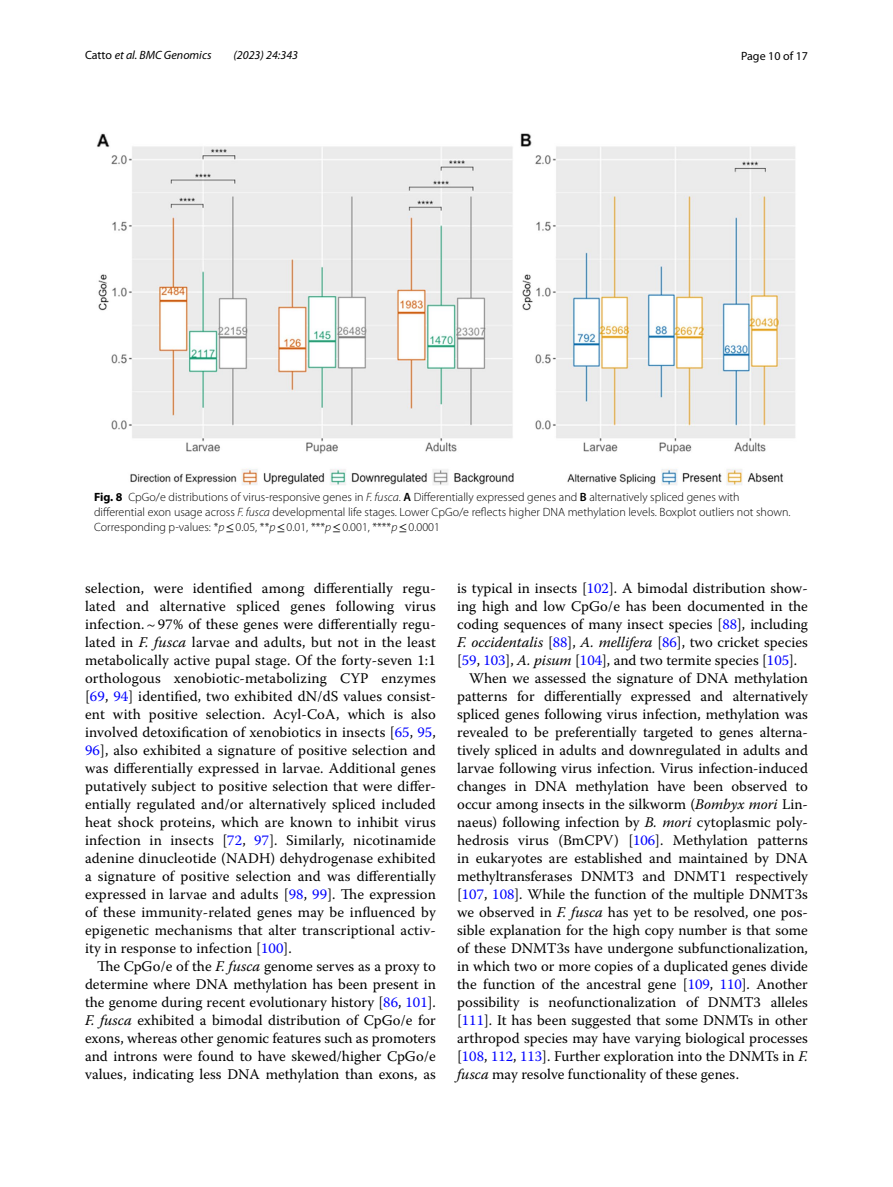
<style>
.page{position:relative;width:893px;height:1187px;background:#fff}
.page>*{position:absolute;margin:0;border:0;box-sizing:border-box;transform-origin:0 0}
.t1{font:14.7px/18px "Warnock Pro";color:#000;text-align:justify}
.t2{font:italic 14.7px "Warnock Pro";color:#000}
.t3{font:300 12px/15px "Myriad Pro";color:#000}
.t4{font:italic 12px "Myriad Pro";color:#000}
.t5{font:12px "Myriad Pro";color:#000}
.s1{font-style:normal}
.s2{font-weight:700}
.s3{font-style:italic}
.s4{font-weight:600}
.s5{font-family:"STIX";font-weight:400}
.s6{color:#00f}
.s7{font-style:normal;color:#00f}
</style>
<div class="page">
<img style="left:97px;top:133px;width:698px;height:352px">
<p class="t4" style="left:85px;top:48px;width:128px"><span class="s1">Catto</span> et al. BMC Genomics</p>
<p class="t4" style="left:233px;top:48px;width:66px">(2023) 24:343</p>
<p class="t5" style="left:741px;top:48px;width:68px">Page 10 of 17</p>
<p class="t3" style="left:94px;top:489px;width:698px"><span class="s2">Fig. 8</span> CpGo/e distributions of virus-responsive genes in <span class="s3">F. fusca</span>. <span class="s4">A</span> Differentially expressed genes and <span class="s4">B</span> alternatively spliced genes with differential exon usage across <span class="s3">F. fusca</span> developmental life stages. Lower CpGo/e reflects higher DNA methylation levels. Boxplot outliers not shown.<br>Corresponding p-values: *<span class="s3">p</span><span class="s5">≤</span>0.05, **<span class="s3">p</span><span class="s5">≤</span>0.01, ***<span class="s3">p</span><span class="s5">≤</span>0.001, ****<span class="s3">p</span><span class="s5">≤</span>0.0001</p>
<p class="t1" style="left:85px;top:578px;width:352px">selection, were identified among differentially regu&shy;lated and alternative spliced genes following virus infection.~97% of these genes were differentially regu&shy;lated in <span class="s3">F. fusca</span> larvae and adults, but not in the least metabolically active pupal stage. Of the forty-seven 1:1 orthologous xenobiotic-metabolizing CYP enzymes [<span class="s6">69</span>, <span class="s6">94</span>] identified, two exhibited dN/dS values consist&shy;ent with positive selection. Acyl-CoA, which is also involved detoxification of xenobiotics in insects [<span class="s6">65</span>, <span class="s6">95</span>, <span class="s6">96</span>], also exhibited a signature of positive selection and was differentially expressed in larvae. Additional genes putatively subject to positive selection that were differ&shy;entially regulated and/or alternatively spliced included heat shock proteins, which are known to inhibit virus infection in insects [<span class="s6">72</span>, <span class="s6">97</span>]. Similarly, nicotinamide adenine dinucleotide (NADH) dehydrogenase exhibited a signature of positive selection and was differentially expressed in larvae and adults [<span class="s6">98</span>, <span class="s6">99</span>]. The expression of these immunity-related genes may be influenced by epigenetic mechanisms that alter transcriptional activ&shy;ity in response to infection [<span class="s6">100</span>].</p>
<p class="t1" style="left:85px;top:956px;width:352px;text-indent:12px">The CpGo/e of the <span class="s3">F. fusca</span> genome serves as a proxy to determine where DNA methylation has been present in the genome during recent evolutionary history [<span class="s6">86</span>, <span class="s6">101</span>].<br><span class="s3">F. fusca</span> exhibited a bimodal distribution of CpGo/e for exons, whereas other genomic features such as promoters and introns were found to have skewed/higher CpGo/e values, indicating less DNA methylation than exons, as</p>
<p class="t1" style="left:457px;top:578px;width:352px">is typical in insects [<span class="s6">102</span>]. A bimodal distribution show-</p>
<p class="t1" style="left:457px;top:596px;width:352px">ing high and low CpGo/e has been documented in the</p>
<p class="t1" style="left:457px;top:614px;width:352px">coding sequences of many insect species [<span class="s6">88</span>], including</p>
<p class="t2" style="left:457px;top:633px;width:352px">F. occidentalis <span class="s1">[</span><span class="s7">88</span><span class="s1">],</span> A. mellifera <span class="s1">[</span><span class="s7">86</span><span class="s1">], two cricket species</span></p>
<p class="t1" style="left:457px;top:650px;width:342px">[<span class="s6">59</span>, <span class="s6">103</span>], <span class="s3">A. pisum</span> [<span class="s6">104</span>], and two termite species [<span class="s6">105</span>].</p>
<p class="t1" style="left:469px;top:668px;width:340px">When we assessed the signature of DNA methylation</p>
<p class="t1" style="left:457px;top:686px;width:352px">patterns for differentially expressed and alternatively</p>
<p class="t1" style="left:457px;top:704px;width:352px">spliced genes following virus infection, methylation was</p>
<p class="t1" style="left:457px;top:722px;width:352px">revealed to be preferentially targeted to genes alterna-</p>
<p class="t1" style="left:457px;top:740px;width:352px">tively spliced in adults and downregulated in adults and</p>
<p class="t1" style="left:457px;top:758px;width:352px">larvae following virus infection. Virus infection-induced</p>
<p class="t1" style="left:457px;top:776px;width:352px">changes in DNA methylation have been observed to</p>
<p class="t1" style="left:457px;top:794px;width:352px">occur among insects in the silkworm (<span class="s3">Bombyx mori</span> Lin-</p>
<p class="t1" style="left:457px;top:812px;width:352px">naeus) following infection by <span class="s3">B. mori</span> cytoplasmic poly-</p>
<p class="t1" style="left:457px;top:830px;width:352px">hedrosis virus (BmCPV) [<span class="s6">106</span>]. Methylation patterns</p>
<p class="t1" style="left:457px;top:848px;width:352px">in eukaryotes are established and maintained by DNA</p>
<p class="t1" style="left:457px;top:866px;width:352px">methyltransferases DNMT3 and DNMT1 respectively</p>
<p class="t1" style="left:457px;top:884px;width:352px">[<span class="s6">107</span>, <span class="s6">108</span>]. While the function of the multiple DNMT3s</p>
<p class="t1" style="left:457px;top:902px;width:352px">we observed in <span class="s3">F. fusca</span> has yet to be resolved, one pos-</p>
<p class="t1" style="left:457px;top:920px;width:352px">sible explanation for the high copy number is that some</p>
<p class="t1" style="left:457px;top:938px;width:352px">of these DNMT3s have undergone subfunctionalization,</p>
<p class="t1" style="left:457px;top:956px;width:352px">in which two or more copies of a duplicated genes divide</p>
<p class="t1" style="left:457px;top:974px;width:352px">the function of the ancestral gene [<span class="s6">109</span>, <span class="s6">110</span>]. Another</p>
<p class="t1" style="left:457px;top:992px;width:352px">possibility is neofunctionalization of DNMT3 alleles</p>
<p class="t1" style="left:457px;top:1010px;width:352px">[<span class="s6">111</span>]. It has been suggested that some DNMTs in other</p>
<p class="t1" style="left:457px;top:1028px;width:352px">arthropod species may have varying biological processes</p>
<p class="t1" style="left:457px;top:1046px;width:352px">[<span class="s6">108</span>, <span class="s6">112</span>, <span class="s6">113</span>]. Further exploration into the DNMTs in <span class="s3">F.</span></p>
<p class="t1" style="left:457px;top:1064px;width:283px"><span class="s3">fusca</span> may resolve functionality of these genes.</p>
</div>
